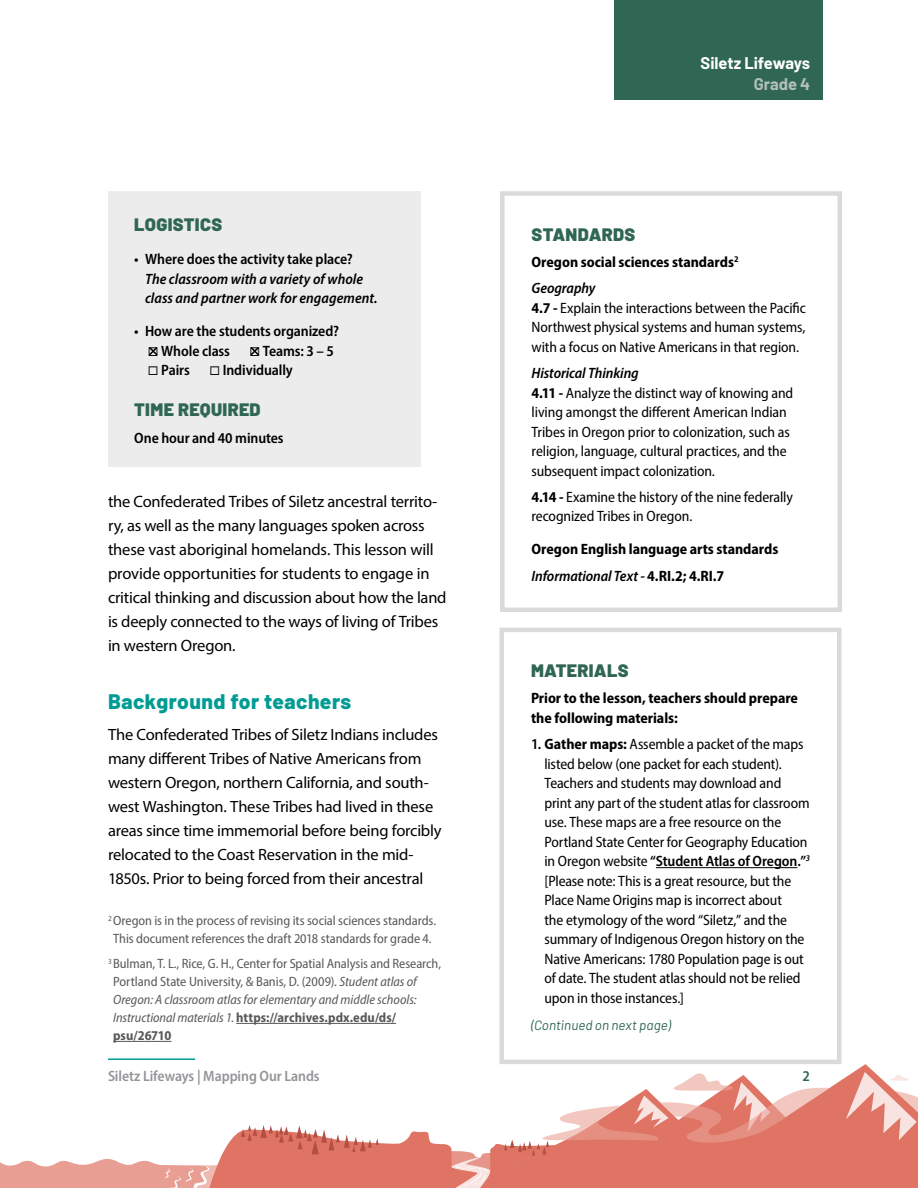
<style>
.page{position:relative;width:918px;height:1188px;background:#fff}
.page>*{position:absolute;margin:0;border:0;box-sizing:border-box;transform-origin:0 0}
.Section_Header{font:800 21px "Barlow";letter-spacing:.02em;color:#009c94}
.Sidebar_Header{font:900 18px "Barlow";letter-spacing:.015em;color:#306754}
.Sidebar_Bullets{font:900 18px "Barlow";letter-spacing:.015em;color:#306754}
.Body{font:16.5px/24px "Myriad Pro";letter-spacing:-.01em;color:#000}
.t1{font:700 16.5px "Barlow";letter-spacing:-.005em;color:#fff}
.t2{font:700 16.5px "Barlow";color:#b3bfb8}
.Body-2{font:16.35px/24px "Myriad Pro";letter-spacing:-.01em;color:#000}
.Sidebar_Body{font:semi-condensed 15px/19.5px "Myriad Pro";letter-spacing:-.01em;color:#000}
.Sidebar_Body-2{font:italic 600 semi-condensed 15px/19.5px "Myriad Pro";color:#000}
.Sidebar_Body-3{font:700 semi-condensed 15px/19.5px "Myriad Pro";letter-spacing:-.005em;color:#000}
.Sidebar_Body-4{font:600 semi-condensed 15px "Myriad Pro";letter-spacing:-.005em;color:#000}
.t3{font:600 semi-condensed 15px "Myriad Pro";letter-spacing:-.005em;color:#939598}
.t4{font:600 semi-condensed 15px "Myriad Pro";color:#306754}
.Body-3{font:semi-condensed 13.5px/18px "Myriad Pro";letter-spacing:-.005em;color:#58595b;text-align:center}
.Sidebar_Header-2{font:italic 13.5px "Barlow";letter-spacing:.005em;color:#306754}
.s1{font-style:normal}
.s2{font-style:italic}
.s3{font-weight:700}
.s4{font-weight:700;font-style:normal}
.s5{font-weight:600}
</style>
<div class="page">
<hr style="left:108px;top:1058px;width:87px;height:2px;background:#009c94">
<svg style="left:0;top:1159px;width:205px;height:29px"></svg>
<svg style="left:205px;top:1064px;width:669px;height:124px"></svg>
<svg style="left:241px;top:1125px;width:138px;height:29px"></svg>
<svg style="left:438px;top:1072px;width:480px;height:116px"></svg>
<div style="left:615px;top:0;width:208px;height:99px;background:#306754"></div>
<div style="left:500px;top:191px;width:342px;height:421px;border:4px solid #d9dad9"></div>
<hr style="left:656px;top:867px;width:141px;height:1px;background:#000">
<div style="left:500px;top:628px;width:342px;height:436px;border:4px solid #d9dad9"></div>
<div style="left:108px;top:191px;width:312px;height:276px;background:#ebeceb"></div>
<svg style="left:149px;top:347px;width:9px;height:9px"></svg>
<svg style="left:250px;top:347px;width:9px;height:9px"></svg>
<hr style="left:236px;top:1023px;width:160px;height:1px;background:#58595b">
<hr style="left:113px;top:1041px;width:58px;height:1px;background:#58595b">
<p class="Sidebar_Bullets" style="left:134px;top:211px;width:89px">LOGISTICS</p>
<p class="Sidebar_Body-2" style="left:145px;top:249px;width:234px;text-indent:-11px"><span class="s1">• Where does the activity take place?<br></span>The classroom with a variety of whole class and partner work for engagement.</p>
<p class="Sidebar_Body-4" style="left:134px;top:322px;width:206px">• How are the students organized?</p>
<p class="Sidebar_Body-4" style="left:148px;top:341px;width:84px">◻ Whole class</p>
<p class="Sidebar_Body-4" style="left:249px;top:341px;width:86px">◻ Teams: 3 – 5</p>
<p class="Sidebar_Body-4" style="left:148px;top:361px;width:44px">◻ Pairs</p>
<p class="Sidebar_Body-4" style="left:209px;top:361px;width:85px">◻ Individually</p>
<p class="Sidebar_Header" style="left:134px;top:396px;width:128px">TIME REQUIRED</p>
<p class="Sidebar_Body-4" style="left:134px;top:428px;width:151px">One hour and 40 minutes</p>
<p class="Body" style="left:108px;top:489px;width:340px">the Confederated Tribes of Siletz ancestral territo&shy;ry, as well as the many languages spoken across these vast aboriginal homelands. This lesson will provide opportunities for students to engage in critical thinking and discussion about how the land is deeply connected to the ways of living of Tribes in western Oregon.</p>
<p class="Section_Header" style="left:108px;top:686px;width:245px">Background for teachers</p>
<p class="Body-2" style="left:108px;top:722px;width:335px">The Confederated Tribes of Siletz Indians includes many different Tribes of Native Americans from western Oregon, northern California, and south&shy;west Washington. These Tribes had lived in these areas since time immemorial before being forcibly relocated to the Coast Reservation in the mid-1850s. Prior to being forced from their ancestral</p>
<p class="Body-3" style="left:108px;top:912px;width:330px"><sup>2</sup> Oregon is in the process of revising its social sciences standards.<br>This document references the draft 2018 standards for grade 4.</p>
<p class="Body-3" style="left:113px;top:954px;width:330px;text-align:left;text-indent:-5px"><sup>3</sup> Bulman, T. L., Rice, G. H., Center for Spatial Analysis and Research, Portland State University, &amp; Banis, D. (2009). <span class="s2">Student atlas of Oregon: A classroom atlas for elementary and middle schools:<br>Instructional materials 1.</span> <span class="s3">https://archives.pdx.edu/ds/ psu/26710</span></p>
<p class="t1" style="left:701px;top:51px;width:111px">Siletz Lifeways</p>
<p class="t2" style="left:754px;top:72px;width:58px">Grade 4</p>
<p class="Sidebar_Header" style="left:532px;top:221px;width:105px">STANDARDS</p>
<p class="Sidebar_Body-3" style="left:532px;top:252px;width:208px">Oregon social sciences standards<sup>2</sup></p>
<p class="Sidebar_Body-2" style="left:532px;top:278px;width:65px">Geography</p>
<p class="Sidebar_Body" style="left:532px;top:298px;width:276px;text-align:justify"><span class="s3">4.7 -</span> Explain the interactions between the Pacific Northwest physical systems and human systems, with a focus on Native Americans in that region.</p>
<p class="Sidebar_Body-2" style="left:532px;top:363px;width:109px">Historical Thinking</p>
<p class="Sidebar_Body" style="left:532px;top:383px;width:263px"><span class="s3">4.11 -</span> Analyze the distinct way of knowing and living amongst the different American Indian Tribes in Oregon prior to colonization, such as religion, language, cultural practices, and the subsequent impact colonization.</p>
<p class="Sidebar_Body" style="left:532px;top:487px;width:263px"><span class="s3">4.14 -</span> Examine the history of the nine federally recognized Tribes in Oregon.</p>
<p class="Sidebar_Body-3" style="left:532px;top:539px;width:248px">Oregon English language arts standards</p>
<p class="Sidebar_Body-2" style="left:532px;top:565px;width:194px">Informational Text - <span class="s4">4.RI.2; 4.RI.7</span></p>
<p class="Sidebar_Header" style="left:531px;top:657px;width:99px">MATERIALS</p>
<p class="Sidebar_Body-3" style="left:531px;top:688px;width:269px">Prior to the lesson, teachers should prepare the following materials:</p>
<p class="Sidebar_Body" style="left:544px;top:734px;width:267px;text-indent:-14px"><span class="s5">1.</span> <span class="s3">Gather maps:</span> Assemble a packet of the maps listed below (one packet for each student).<br>Teachers and students may download and print any part of the student atlas for classroom use. These maps are a free resource on the Portland State Center for Geography Education in Oregon website <span class="s5">“Student Atlas of Oregon.”</span><sup>3 </sup>[Please note: This is a great resource, but the Place Name Origins map is incorrect about<br>the etymology of the word “Siletz,” and the summary of Indigenous Oregon history on the Native Americans: 1780 Population page is out of date. The student atlas should not be relied upon in those instances.]</p>
<p class="Sidebar_Header-2" style="left:531px;top:1016px;width:141px">(Continued on next page)</p>
<p class="t3" style="left:108px;top:1066px;width:213px">Siletz Lifeways | Mapping Our Lands</p>
<p class="t4" style="left:803px;top:1066px;width:9px">2</p>
</div>
